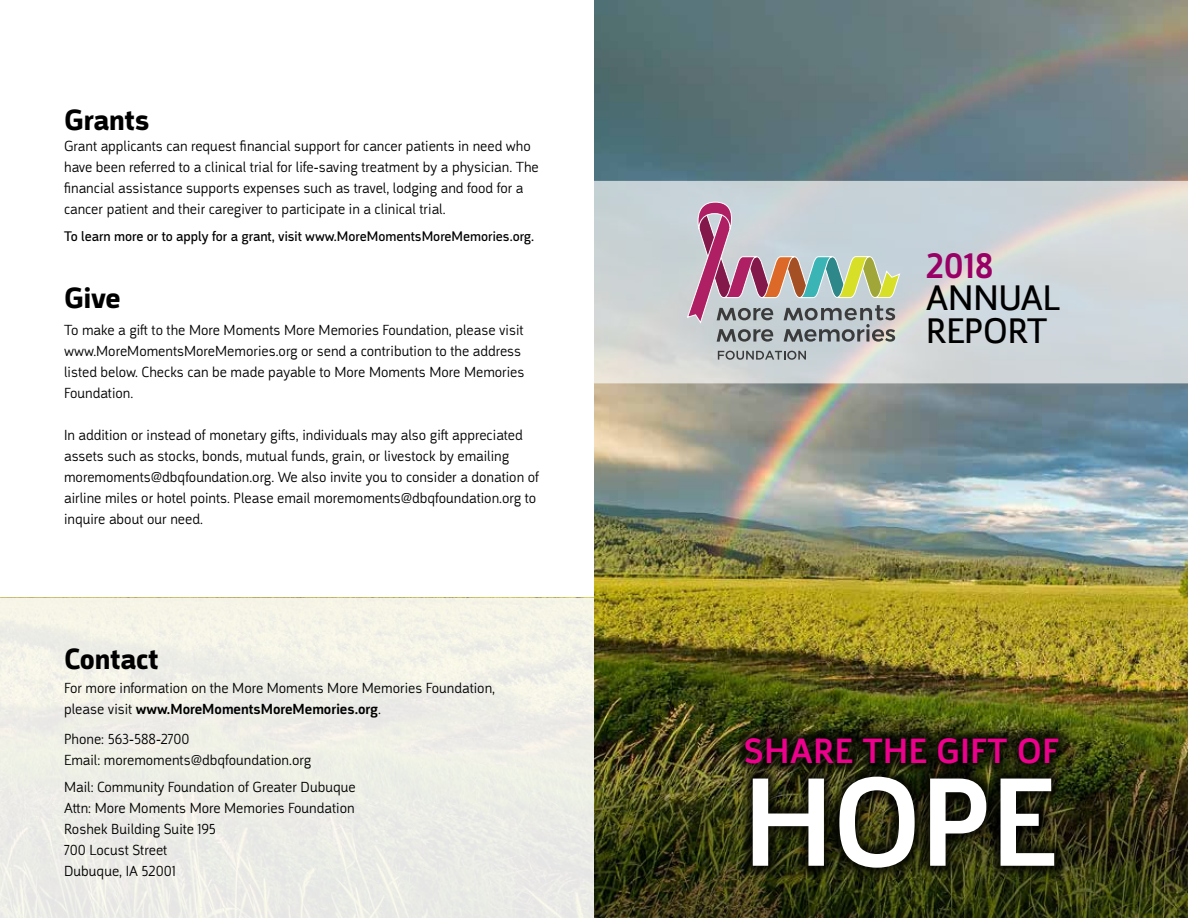
<style>
.page{position:relative;width:1188px;height:918px;background:#fff}
.page>*{position:absolute;margin:0;border:0;box-sizing:border-box;transform-origin:0 0}
.t1{font:500 129px "Argumentum";color:#fff}
.t2{font:36.45px/32.5px "Argumentum";color:#000}
.t3{font:500 36.45px "Argumentum";color:#906}
.t4{font:500 36px "Argumentum";letter-spacing:.02em;color:#ec008c}
.t5{font:700 30px "Argumentum";color:#000}
.t6{font:300 15px/21px "Argumentum";color:#000}
.t7{font:14.25px "Argumentum";color:#000}
.s1{font-weight:500}
</style>
<div class="page">
<svg style="left:0;top:598px;width:594px;height:320px;background:#eeeee7"></svg>
<img style="left:594px;top:0;width:594px;height:918px">
<svg style="left:594px;top:181px;width:594px;height:202px;background:#d0d5d8"></svg>
<svg style="left:718px;top:351px;width:88px;height:9px"></svg>
<svg style="left:687px;top:202px;width:213px;height:140px;background:#b7b1b3"></svg>
<img style="left:595px;top:720px;width:593px;height:198px">
<div style="left:731px;top:724px;width:341px;height:158px;background:#000;opacity:.75"></div>
<h3 class="t5" style="left:64px;top:101px;width:87px">Grants</h3>
<p class="t6" style="left:64px;top:135px;width:476px">Grant applicants can request financial support for cancer patients in need who have been referred to a clinical trial for life-saving treatment by a physician. The financial assistance supports expenses such as travel, lodging and food for a cancer patient and their caregiver to participate in a clinical trial.</p>
<p class="t7" style="left:64px;top:227px;width:472px">To learn more or to apply for a grant, visit www.MoreMomentsMoreMemories.org.</p>
<h3 class="t5" style="left:64px;top:280px;width:58px">Give</h3>
<p class="t6" style="left:64px;top:319px;width:462px">To make a gift to the More Moments More Memories Foundation, please visit www.MoreMomentsMoreMemories.org or send a contribution to the address listed below. Checks can be made payable to More Moments More Memories Foundation.</p>
<p class="t6" style="left:64px;top:424px;width:476px">In addition or instead of monetary gifts, individuals may also gift appreciated assets such as stocks, bonds, mutual funds, grain, or livestock by emailing moremoments@dbqfoundation.org. We also invite you to consider a donation of airline miles or hotel points. Please email moremoments@dbqfoundation.org to inquire about our need.</p>
<h3 class="t5" style="left:64px;top:641px;width:96px">Contact</h3>
<p class="t6" style="left:64px;top:678px;width:432px">For more information on the More Moments More Memories Foundation, please visit <span class="s1">www.MoreMomentsMoreMemories.org</span>.</p>
<p class="t6" style="left:64px;top:729px;width:249px">Phone: 563-588-2700<br>Email: moremoments@dbqfoundation.org</p>
<p class="t6" style="left:64px;top:777px;width:293px">Mail: Community Foundation of Greater Dubuque<br>Attn: More Moments More Memories Foundation<br>Roshek Building Suite 195<br>700 Locust Street<br>Dubuque, IA 52001</p>
<h2 class="t3" style="left:926px;top:243px;width:69px">2018</h2>
<h2 class="t2" style="left:926px;top:282px;width:135px">ANNUAL<br>REPORT</h2>
<h3 class="t4" style="left:744px;top:729px;width:317px">SHARE THE GIFT OF</h3>
<h1 class="t1" style="left:744px;top:745px;width:313px">HOPE</h1>
</div>
